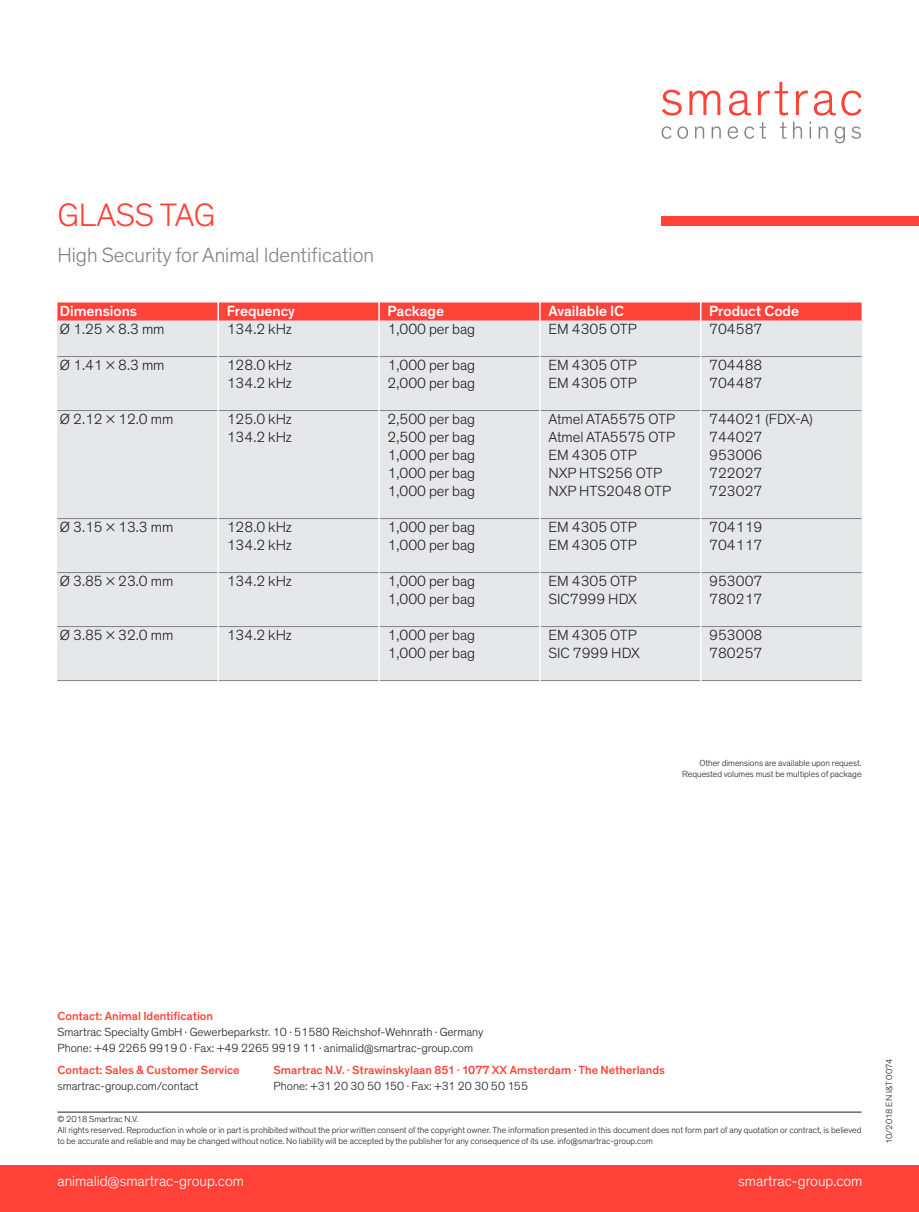
<style>
.page{position:relative;width:919px;height:1212px;background:#fff}
.page>*{position:absolute;margin:0;border:0;box-sizing:border-box;transform-origin:0 0}
._01_headline_orange{font:300 33px "Theinhardt";letter-spacing:-.005em;color:#ff4338}
._02_subline_gray{font:300 21px "Theinhardt";color:#808285}
._16_table_running_te{font:300 15px "Theinhardt";color:#231f20}
._15_table_headline_w{font:500 15px "Theinhardt";color:#fff}
._13_name_of_product{font:300 15px "Theinhardt";color:#fff}
._14_smartrac_group_c{font:300 15px "Theinhardt";color:#fff}
._20_address_black{font:300 12px/15.9px "Theinhardt";color:#231f20}
._19_address_orange{font:500 12px "Theinhardt";color:#ff4338}
._21_copyright{font:300 9px/10.8px "Theinhardt";color:#231f20}
._18_table_notes{font:300 9px/10.8px "Theinhardt";color:#231f20;text-align:right}
._22_index{font:300 9px "Theinhardt";color:#231f20}
</style>
<div class="page">
<div style="left:661px;top:217px;width:257px;height:9px;background:#ff4338"></div>
<div style="left:0;top:1165px;width:918px;height:47px;background:#ff4338"></div>
<hr style="left:57px;top:1112px;width:804px;height:1px;background:#231f20">
<div style="left:57px;top:316px;width:804px;height:364px;background:#e6e7e9"></div>
<div style="left:57px;top:302px;width:804px;height:18px;background:#ff4338"></div>
<hr style="left:57px;top:356px;width:804px;height:1px;background:#808285">
<hr style="left:57px;top:410px;width:804px;height:1px;background:#808285">
<hr style="left:57px;top:518px;width:804px;height:1px;background:#808285">
<hr style="left:57px;top:572px;width:804px;height:1px;background:#808285">
<hr style="left:57px;top:626px;width:804px;height:1px;background:#808285">
<hr style="left:57px;top:680px;width:804px;height:1px;background:#808285">
<hr style="left:217px;top:302px;width:2px;height:452px;background:#fff">
<hr style="left:378px;top:302px;width:2px;height:452px;background:#fff">
<hr style="left:539px;top:302px;width:1px;height:452px;background:#fff">
<hr style="left:700px;top:302px;width:1px;height:452px;background:#fff">
<svg style="left:662px;top:90px;width:19px;height:26px"></svg>
<svg style="left:689px;top:91px;width:31px;height:24px"></svg>
<svg style="left:729px;top:91px;width:21px;height:25px"></svg>
<svg style="left:757px;top:81px;width:31px;height:35px"></svg>
<svg style="left:796px;top:90px;width:11px;height:25px"></svg>
<svg style="left:813px;top:91px;width:22px;height:25px"></svg>
<svg style="left:841px;top:91px;width:20px;height:25px"></svg>
<svg style="left:661px;top:126px;width:10px;height:13px"></svg>
<svg style="left:677px;top:126px;width:11px;height:13px"></svg>
<svg style="left:695px;top:126px;width:9px;height:12px"></svg>
<svg style="left:711px;top:126px;width:9px;height:12px"></svg>
<svg style="left:727px;top:126px;width:11px;height:13px"></svg>
<svg style="left:744px;top:122px;width:22px;height:17px"></svg>
<svg style="left:779px;top:122px;width:7px;height:17px"></svg>
<svg style="left:793px;top:122px;width:9px;height:16px"></svg>
<svg style="left:809px;top:122px;width:2px;height:16px"></svg>
<svg style="left:818px;top:126px;width:9px;height:12px"></svg>
<svg style="left:834px;top:126px;width:10px;height:17px"></svg>
<svg style="left:851px;top:126px;width:9px;height:13px"></svg>
<p class="_01_headline_orange" style="left:57px;top:195px;width:159px">GLASS TAG</p>
<p class="_02_subline_gray" style="left:57px;top:243px;width:318px">High Security for Animal Identification</p>
<p class="_15_table_headline_w" style="left:60px;top:302px;width:79px">Dimensions</p>
<p class="_15_table_headline_w" style="left:227px;top:302px;width:70px">Frequency</p>
<p class="_15_table_headline_w" style="left:387px;top:302px;width:58px">Package</p>
<p class="_15_table_headline_w" style="left:548px;top:302px;width:77px">Available IC</p>
<p class="_15_table_headline_w" style="left:709px;top:302px;width:91px">Product Code</p>
<p class="_16_table_running_te" style="left:60px;top:320px;width:106px">Ø 1.25 x 8.3 mm</p>
<p class="_16_table_running_te" style="left:227px;top:320px;width:67px">134.2 kHz</p>
<p class="_16_table_running_te" style="left:387px;top:320px;width:89px">1,000 per bag</p>
<p class="_16_table_running_te" style="left:548px;top:320px;width:90px">EM 4305 OTP</p>
<p class="_16_table_running_te" style="left:709px;top:320px;width:55px">704587</p>
<p class="_16_table_running_te" style="left:60px;top:356px;width:106px">Ø 1.41 x 8.3 mm</p>
<p class="_16_table_running_te" style="left:227px;top:356px;width:67px">128.0 kHz</p>
<p class="_16_table_running_te" style="left:387px;top:356px;width:89px">1,000 per bag</p>
<p class="_16_table_running_te" style="left:548px;top:356px;width:90px">EM 4305 OTP</p>
<p class="_16_table_running_te" style="left:709px;top:356px;width:55px">704488</p>
<p class="_16_table_running_te" style="left:227px;top:374px;width:67px">134.2 kHz</p>
<p class="_16_table_running_te" style="left:387px;top:374px;width:89px">2,000 per bag</p>
<p class="_16_table_running_te" style="left:548px;top:374px;width:90px">EM 4305 OTP</p>
<p class="_16_table_running_te" style="left:709px;top:374px;width:55px">704487</p>
<p class="_16_table_running_te" style="left:60px;top:410px;width:115px">Ø 2.12 x 12.0 mm</p>
<p class="_16_table_running_te" style="left:227px;top:410px;width:67px">125.0 kHz</p>
<p class="_16_table_running_te" style="left:387px;top:410px;width:89px">2,500 per bag</p>
<p class="_16_table_running_te" style="left:548px;top:410px;width:128px">Atmel ATA5575 OTP</p>
<p class="_16_table_running_te" style="left:709px;top:410px;width:105px">744021 (FDX-A)</p>
<p class="_16_table_running_te" style="left:227px;top:428px;width:67px">134.2 kHz</p>
<p class="_16_table_running_te" style="left:387px;top:428px;width:89px">2,500 per bag</p>
<p class="_16_table_running_te" style="left:548px;top:428px;width:128px">Atmel ATA5575 OTP</p>
<p class="_16_table_running_te" style="left:709px;top:428px;width:55px">744027</p>
<p class="_16_table_running_te" style="left:387px;top:446px;width:89px">1,000 per bag</p>
<p class="_16_table_running_te" style="left:548px;top:446px;width:90px">EM 4305 OTP</p>
<p class="_16_table_running_te" style="left:709px;top:446px;width:55px">953006</p>
<p class="_16_table_running_te" style="left:387px;top:464px;width:89px">1,000 per bag</p>
<p class="_16_table_running_te" style="left:548px;top:464px;width:115px">NXP HTS256 OTP</p>
<p class="_16_table_running_te" style="left:709px;top:464px;width:55px">722027</p>
<p class="_16_table_running_te" style="left:387px;top:482px;width:89px">1,000 per bag</p>
<p class="_16_table_running_te" style="left:548px;top:482px;width:124px">NXP HTS2048 OTP</p>
<p class="_16_table_running_te" style="left:709px;top:482px;width:55px">723027</p>
<p class="_16_table_running_te" style="left:60px;top:518px;width:115px">Ø 3.15 x 13.3 mm</p>
<p class="_16_table_running_te" style="left:227px;top:518px;width:67px">128.0 kHz</p>
<p class="_16_table_running_te" style="left:387px;top:518px;width:89px">1,000 per bag</p>
<p class="_16_table_running_te" style="left:548px;top:518px;width:90px">EM 4305 OTP</p>
<p class="_16_table_running_te" style="left:709px;top:518px;width:55px">704119</p>
<p class="_16_table_running_te" style="left:227px;top:536px;width:67px">134.2 kHz</p>
<p class="_16_table_running_te" style="left:387px;top:536px;width:89px">1,000 per bag</p>
<p class="_16_table_running_te" style="left:548px;top:536px;width:90px">EM 4305 OTP</p>
<p class="_16_table_running_te" style="left:709px;top:536px;width:55px">704117</p>
<p class="_16_table_running_te" style="left:60px;top:572px;width:115px">Ø 3.85 x 23.0 mm</p>
<p class="_16_table_running_te" style="left:227px;top:572px;width:67px">134.2 kHz</p>
<p class="_16_table_running_te" style="left:387px;top:572px;width:89px">1,000 per bag</p>
<p class="_16_table_running_te" style="left:548px;top:572px;width:90px">EM 4305 OTP</p>
<p class="_16_table_running_te" style="left:709px;top:572px;width:55px">953007</p>
<p class="_16_table_running_te" style="left:387px;top:590px;width:89px">1,000 per bag</p>
<p class="_16_table_running_te" style="left:548px;top:590px;width:90px">SIC7999 HDX</p>
<p class="_16_table_running_te" style="left:709px;top:590px;width:55px">780217</p>
<p class="_16_table_running_te" style="left:60px;top:626px;width:115px">Ø 3.85 x 32.0 mm</p>
<p class="_16_table_running_te" style="left:227px;top:626px;width:67px">134.2 kHz</p>
<p class="_16_table_running_te" style="left:387px;top:626px;width:89px">1,000 per bag</p>
<p class="_16_table_running_te" style="left:548px;top:626px;width:90px">EM 4305 OTP</p>
<p class="_16_table_running_te" style="left:709px;top:626px;width:55px">953008</p>
<p class="_16_table_running_te" style="left:387px;top:644px;width:89px">1,000 per bag</p>
<p class="_16_table_running_te" style="left:548px;top:644px;width:93px">SIC 7999 HDX</p>
<p class="_16_table_running_te" style="left:709px;top:644px;width:55px">780257</p>
<p class="_18_table_notes" style="left:682px;top:757px;width:181px">Other dimensions are available upon request.<br>Requested volumes must be multiples of package</p>
<p class="_19_address_orange" style="left:57px;top:1009px;width:157px">Contact: Animal Identification</p>
<p class="_20_address_black" style="left:57px;top:1024px;width:427px">Smartrac Specialty GmbH . Gewerbeparkstr. 10 . 51580 Reichshof-Wehnrath . Germany<br>Phone: +49 2265 9919 0 . Fax: +49 2265 9919 11 . animalid@smartrac-group.com</p>
<p class="_19_address_orange" style="left:57px;top:1063px;width:184px">Contact: Sales &amp; Customer Service</p>
<p class="_20_address_black" style="left:57px;top:1078px;width:143px">smartrac-group.com/contact</p>
<p class="_19_address_orange" style="left:273px;top:1063px;width:393px">Smartrac N.V. . Strawinskylaan 851 . 1077 XX Amsterdam . The Netherlands</p>
<p class="_20_address_black" style="left:273px;top:1078px;width:256px">Phone: +31 20 30 50 150 . Fax: +31 20 30 50 155</p>
<p class="_21_copyright" style="left:57px;top:1114px;width:82px">© 2018 Smartrac N.V.</p>
<p class="_21_copyright" style="left:57px;top:1125px;width:805px">All rights reserved. Reproduction in whole or in part is prohibited without the prior written consent of the copyright owner. The information presented in this document does not form part of any quotation or contract, is believed to be accurate and reliable and may be changed without notice. No liability will be accepted by the publisher for any consequence of its use. info@smartrac-group.com</p>
<p class="_13_name_of_product" style="left:57px;top:1172px;width:188px">animalid@smartrac-group.com</p>
<p class="_14_smartrac_group_c" style="left:738px;top:1172px;width:126px">smartrac-group.com</p>
<p class="_22_index" style="left:883px;top:1144px;width:87px;rotate:-90deg">10/2018 EN I&amp;T 0074</p>
</div>
